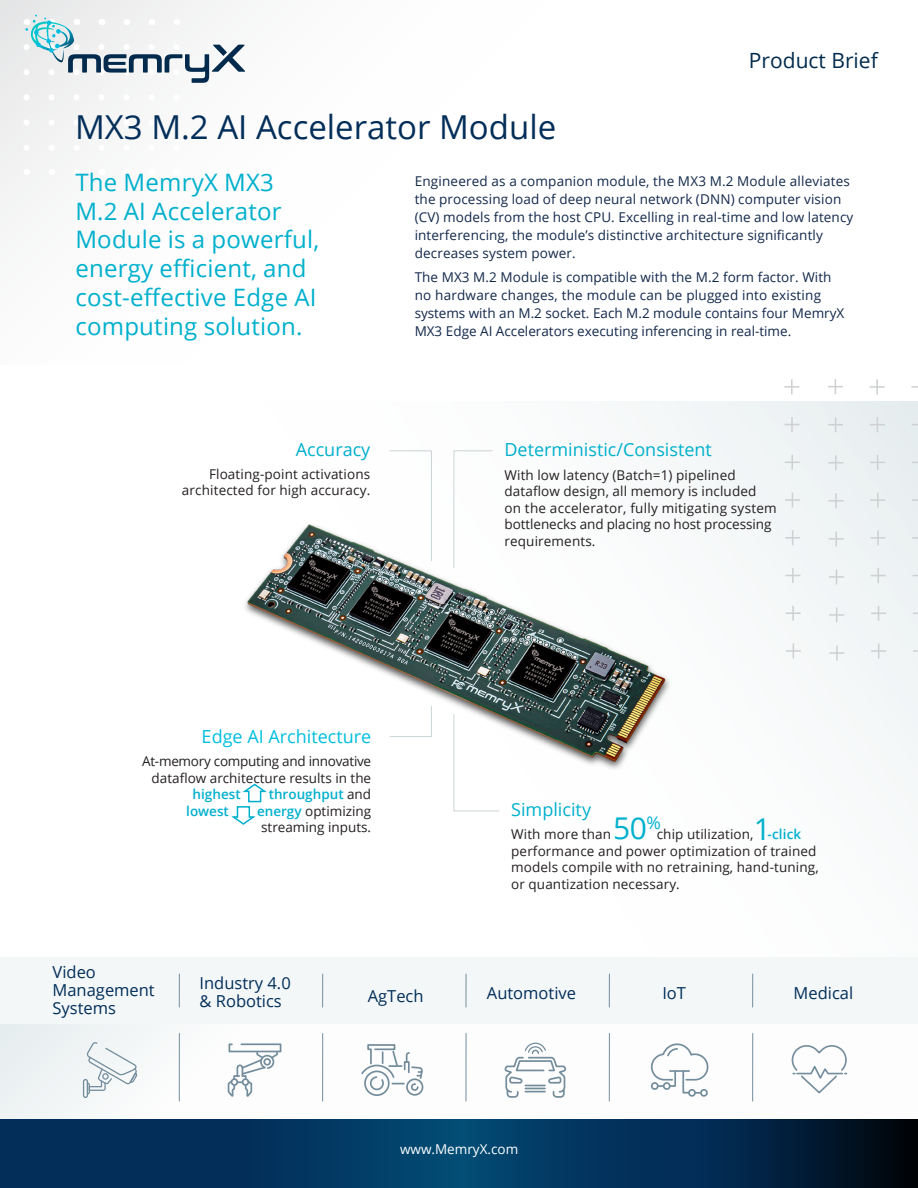
<style>
.page{position:relative;width:918px;height:1188px;background:#fff}
.page>*{position:absolute;margin:0;border:0;box-sizing:border-box;transform-origin:0 0}
.t1{font:33px "Open Sans";color:#022e59}
.t2{font:30px "Open Sans";color:#00b0cd}
.t3{font:24px/28.8px "Open Sans";letter-spacing:.01em;color:#00b0cd}
.t4{font:21px "Open Sans";color:#022a4c}
.t5{font:18px "Open Sans";color:#00b0cd}
.t6{font:18px "Open Sans";color:#00bede}
.t7{font:17.55px "Open Sans";color:#00b0cd}
.t8{font:16.5px/18px "Open Sans";color:#022e59}
.t9{font:13.5px/18px "Open Sans";letter-spacing:.01em;color:#12284b}
.t10{font:13.5px/16.5px "Open Sans";letter-spacing:.01em;color:#231f20}
.t11{font:13.5px/16.5px "Open Sans";letter-spacing:-.01em;color:#231f20;text-align:right}
.t12{font:600 13.5px "Open Sans";color:#00b0cd}
.t13{font:13.5px "Open Sans";color:#fff}
.s1{font-weight:400;color:#231f20}
.s2{font-weight:600;color:#00b0cd}
</style>
<div class="page">
<svg style="left:24px;top:15px;width:221px;height:145px"></svg>
<div style="left:0;top:401px;width:918px;height:684px;background:linear-gradient(to right,#fff,#f6f8f9)"></div>
<svg style="left:828px;top:379px;width:15px;height:15px"></svg>
<svg style="left:828px;top:417px;width:15px;height:15px"></svg>
<svg style="left:828px;top:455px;width:15px;height:15px"></svg>
<svg style="left:829px;top:493px;width:15px;height:15px"></svg>
<svg style="left:829px;top:531px;width:15px;height:15px"></svg>
<svg style="left:829px;top:569px;width:15px;height:15px"></svg>
<svg style="left:829px;top:607px;width:15px;height:15px"></svg>
<svg style="left:829px;top:646px;width:15px;height:15px"></svg>
<svg style="left:784px;top:379px;width:15px;height:15px"></svg>
<svg style="left:785px;top:417px;width:15px;height:15px"></svg>
<svg style="left:785px;top:455px;width:15px;height:15px"></svg>
<svg style="left:785px;top:493px;width:15px;height:15px"></svg>
<svg style="left:785px;top:530px;width:15px;height:15px"></svg>
<svg style="left:785px;top:568px;width:15px;height:15px"></svg>
<svg style="left:786px;top:606px;width:15px;height:15px"></svg>
<svg style="left:786px;top:643px;width:15px;height:15px"></svg>
<svg style="left:870px;top:379px;width:15px;height:15px"></svg>
<svg style="left:870px;top:417px;width:15px;height:15px"></svg>
<svg style="left:870px;top:455px;width:15px;height:15px"></svg>
<svg style="left:870px;top:493px;width:15px;height:15px"></svg>
<svg style="left:871px;top:530px;width:15px;height:15px"></svg>
<svg style="left:871px;top:568px;width:15px;height:15px"></svg>
<svg style="left:871px;top:606px;width:15px;height:15px"></svg>
<svg style="left:871px;top:644px;width:15px;height:15px"></svg>
<svg style="left:911px;top:386px;width:6px;height:2px"></svg>
<img style="left:241px;top:512px;width:431px;height:262px">
<svg style="left:0;top:1119px;width:918px;height:69px"></svg>
<div style="left:0;top:996px;width:918px;height:123px;background:linear-gradient(to right,#f5f7f8,#fff)"></div>
<hr style="left:179px;top:1033px;width:1px;height:68px;background:#748d9d">
<hr style="left:322px;top:1033px;width:1px;height:68px;background:#748d9d">
<hr style="left:466px;top:1033px;width:1px;height:68px;background:#748d9d">
<hr style="left:609px;top:1033px;width:1px;height:68px;background:#748d9d">
<hr style="left:752px;top:1033px;width:1px;height:68px;background:#748d9d">
<div style="left:688px;top:1089px;width:8px;height:8px;border:2px solid #748d9d;border-radius:50%"></div>
<div style="left:700px;top:1089px;width:8px;height:8px;border:2px solid #748d9d;border-radius:50%"></div>
<svg style="left:650px;top:1043px;width:59px;height:51px"></svg>
<div style="left:364px;top:1071px;width:26px;height:25px;border:2px solid #748d9d;border-radius:50%"></div>
<div style="left:406px;top:1078px;width:17px;height:18px;border:2px solid #748d9d;border-radius:50%"></div>
<svg style="left:360px;top:1043px;width:63px;height:48px"></svg>
<svg style="left:503px;top:1042px;width:64px;height:57px"></svg>
<svg style="left:227px;top:1043px;width:55px;height:55px"></svg>
<div style="left:83px;top:1079px;width:5px;height:19px;border:1px solid #748d9d;border-radius:2px"></div>
<svg style="left:85px;top:1042px;width:53px;height:53px"></svg>
<svg style="left:791px;top:1042px;width:59px;height:53px"></svg>
<div style="left:0;top:958px;width:918px;height:66px;background:#f3f7f8"></div>
<hr style="left:179px;top:974px;width:1px;height:33px;background:#748d9d">
<hr style="left:322px;top:974px;width:1px;height:33px;background:#748d9d">
<hr style="left:466px;top:974px;width:1px;height:33px;background:#748d9d">
<hr style="left:609px;top:974px;width:1px;height:33px;background:#748d9d">
<hr style="left:752px;top:974px;width:1px;height:33px;background:#748d9d">
<svg style="left:453px;top:450px;width:40px;height:119px"></svg>
<svg style="left:389px;top:450px;width:43px;height:111px"></svg>
<svg style="left:453px;top:714px;width:47px;height:98px"></svg>
<svg style="left:389px;top:706px;width:43px;height:31px"></svg>
<svg style="left:229px;top:783px;width:38px;height:43px"></svg>
<h1 class="t1" style="left:75px;top:105px;width:483px">MX3 M.2 AI Accelerator Module</h1>
<h3 class="t4" style="left:749px;top:46px;width:130px">Product Brief</h3>
<h3 class="t3" style="left:75px;top:167px;width:246px">The MemryX MX3<br>M.2 AI Accelerator<br>Module is a powerful, energy efficient, and cost-effective Edge AI computing solution.</h3>
<h3 class="t5" style="left:296px;top:437px;width:76px">Accuracy</h3>
<p class="t10" style="left:182px;top:465px;width:190px;text-align:right">Floating-point activations architected for high accuracy.</p>
<p class="t9" style="left:415px;top:172px;width:440px">Engineered as a companion module, the MX3 M.2 Module alleviates the processing load of deep neural network (DNN) computer vision (CV) models from the host CPU. Excelling in real-time and low latency interferencing, the module’s distinctive architecture significantly decreases system power.</p>
<p class="t9" style="left:415px;top:268px;width:431px">The MX3 M.2 Module is compatible with the M.2 form factor. With no hardware changes, the module can be plugged into existing systems with an M.2 socket. Each M.2 module contains four MemryX MX3 Edge AI Accelerators executing inferencing in real-time.</p>
<h3 class="t5" style="left:505px;top:438px;width:209px">Deterministic/Consistent</h3>
<p class="t10" style="left:505px;top:466px;width:274px">With low latency (Batch=1) pipelined dataflow design, all memory is included<br>on the accelerator, fully mitigating system bottlenecks and placing no host processing requirements.</p>
<h3 class="t6" style="left:202px;top:724px;width:171px">Edge AI Architecture</h3>
<p class="t11" style="left:142px;top:753px;width:231px">At-memory computing and innovative dataflow architecture results in the</p>
<p class="t12" style="left:193px;top:785px;width:50px">highest</p>
<p class="t12" style="left:269px;top:785px;width:104px">throughput <span class="s1">and</span></p>
<p class="t12" style="left:186px;top:801px;width:44px">lowest</p>
<p class="t10" style="left:257px;top:802px;width:116px;text-align:center"><span class="s2">energy</span> optimizing streaming inputs.</p>
<h3 class="t5" style="left:511px;top:797px;width:81px">Simplicity</h3>
<p class="t10" style="left:511px;top:826px;width:101px">With more than</p>
<p class="t7" style="left:647px;top:811px;width:16px">%</p>
<h2 class="t2" style="left:613px;top:808px;width:35px">50</h2>
<h2 class="t2" style="left:754px;top:809px;width:19px">1</h2>
<p class="t10" style="left:511px;top:826px;width:309px;text-indent:146px">chip utilization, <span class="s2">-click </span>performance and power optimization of trained models compile with no retraining, hand-tuning, or quantization necessary.</p>
<p class="t8" style="left:53px;top:963px;width:104px">Video<br>Management<br>Systems</p>
<p class="t8" style="left:200px;top:973px;width:93px">Industry 4.0 &amp; Robotics</p>
<p class="t8" style="left:368px;top:986px;width:57px">AgTech</p>
<p class="t8" style="left:487px;top:984px;width:91px">Automotive</p>
<p class="t8" style="left:662px;top:984px;width:25px">IoT</p>
<p class="t13" style="left:400px;top:1140px;width:120px">www.MemryX.com</p>
<p class="t8" style="left:794px;top:984px;width:61px">Medical</p>
</div>
